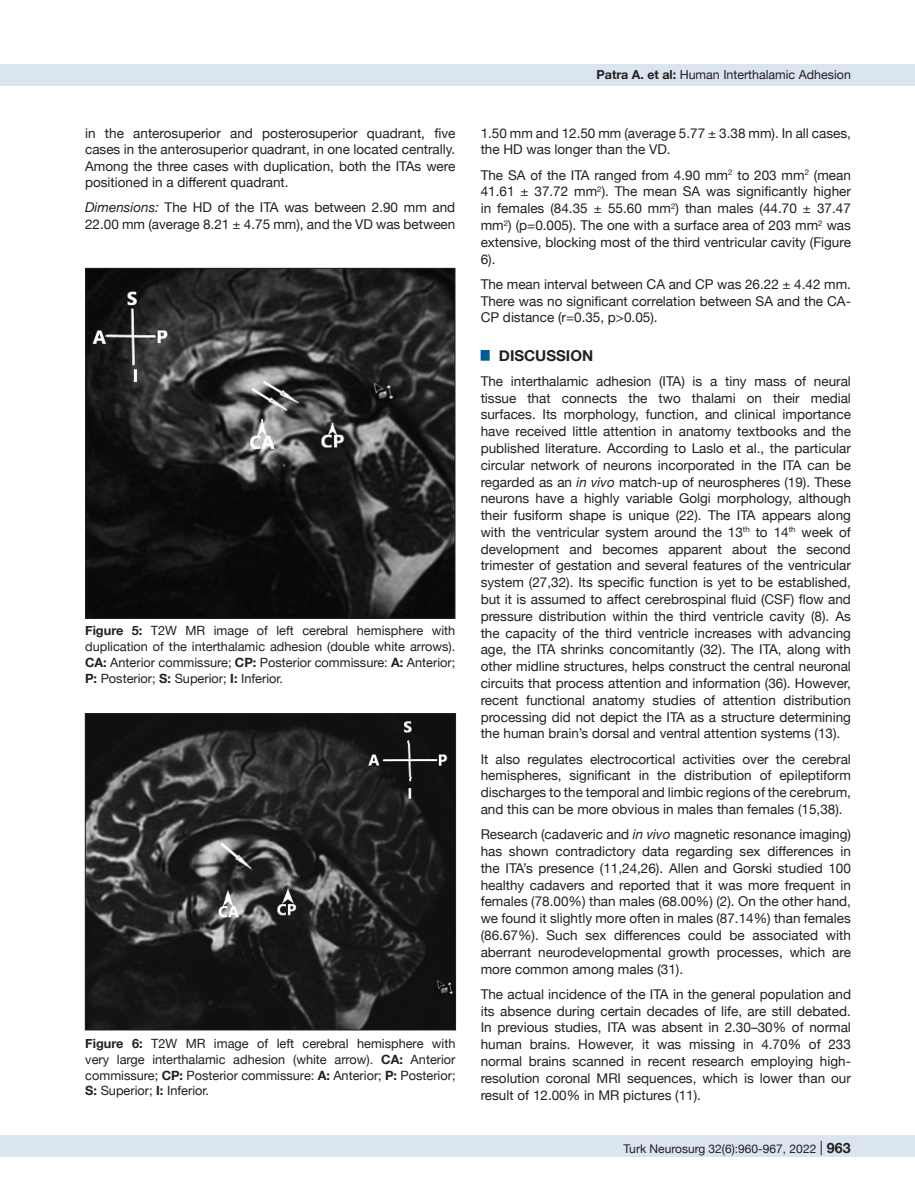
<style>
.page{position:relative;width:915px;height:1191px;background:#fff}
.page>*{position:absolute;margin:0;border:0;box-sizing:border-box;transform-origin:0 0}
.t1{font:700 15px "Helvetica Neue";color:#231f20}
.t2{font:13.5px/16.8px "Helvetica Neue";color:#231f20;text-align:justify}
.t3{font:12.75px/15.8px "Helvetica Neue";color:#231f20;text-align:justify}
.t4{font:12.45px "Helvetica Neue";color:#231f20}
.t5{font:12px "Helvetica Neue";color:#231f20}
.s1{font-style:italic}
.s2{font-weight:700}
.s3{font-size:14.25px}
.s4{font-weight:700;font-size:14.25px}
</style>
<div class="page">
<div style="left:0;top:1135px;width:914px;height:22px;background:#dbe5f0"></div>
<div style="left:0;top:64px;width:914px;height:21px;background:#dbe5f0"></div>
<img style="left:87px;top:270px;width:366px;height:346px">
<div style="left:85px;top:268px;width:370px;height:350px;border:1px solid #231f20"></div>
<img style="left:87px;top:715px;width:367px;height:313px">
<div style="left:85px;top:713px;width:371px;height:317px;border:1px solid #231f20"></div>
<p class="t2" style="left:85px;top:125px;width:371px">in the anterosuperior and posterosuperior quadrant, five cases in the anterosuperior quadrant, in one located centrally.<br>Among the three cases with duplication, both the ITAs were positioned in a different quadrant.</p>
<p class="t2" style="left:85px;top:200px;width:371px"><span class="s1">Dimensions:</span> The HD of the ITA was between 2.90 mm and<br>22.00 mm (average 8.21 ± 4.75 mm), and the VD was between</p>
<p class="t3" style="left:85px;top:623px;width:371px"><span class="s2">Figure 5:</span> T2W MR image of left cerebral hemisphere with duplication of the interthalamic adhesion (double white arrows).<br><span class="s2">CA:</span> Anterior commissure; <span class="s2">CP:</span> Posterior commissure: <span class="s2">A:</span> Anterior; <span class="s2">P:</span> Posterior; <span class="s2">S:</span> Superior; <span class="s2">I:</span> Inferior.</p>
<p class="t3" style="left:85px;top:1036px;width:371px"><span class="s2">Figure 6:</span> T2W MR image of left cerebral hemisphere with very large interthalamic adhesion (white arrow). <span class="s2">CA:</span> Anterior commissure; <span class="s2">CP:</span> Posterior commissure: <span class="s2">A:</span> Anterior; <span class="s2">P:</span> Posterior; <span class="s2">S:</span> Superior; <span class="s2">I:</span> Inferior.</p>
<p class="t4" style="left:596px;top:66px;width:256px"><span class="s2">Patra A. et al:</span> Human Interthalamic Adhesion</p>
<p class="t2" style="left:480px;top:125px;width:371px">1.50 mm and 12.50 mm (average 5.77 ± 3.38 mm). In all cases, the HD was longer than the VD.</p>
<p class="t2" style="left:480px;top:167px;width:371px">The SA of the ITA ranged from 4.90 mm<sup>2</sup> to 203 mm<sup>2</sup> (mean 41.61 ± 37.72 mm<sup>2</sup>). The mean SA was significantly higher in females (84.35 ± 55.60 mm<sup>2</sup>) than males (44.70 ± 37.47 mm<sup>2</sup>) (p=0.005). The one with a surface area of 203 mm<sup>2</sup> was extensive, blocking most of the third ventricular cavity (Figure 6).</p>
<p class="t2" style="left:480px;top:276px;width:371px">The mean interval between CA and CP was 26.22 ± 4.42 mm.<br>There was no significant correlation between SA and the CA-CP distance (r=0.35, p&gt;0.05).</p>
<p class="t1" style="left:480px;top:343px;width:114px"><sup>█</sup> DISCUSSION</p>
<p class="t2" style="left:480px;top:373px;width:371px">The interthalamic adhesion (ITA) is a tiny mass of neural tissue that connects the two thalami on their medial surfaces. Its morphology, function, and clinical importance have received little attention in anatomy textbooks and the published literature. According to Laslo et al., the particular circular network of neurons incorporated in the ITA can be regarded as an <span class="s1">in vivo</span> match-up of neurospheres (19). These neurons have a highly variable Golgi morphology, although their fusiform shape is unique (22). The ITA appears along with the ventricular system around the 13<sup>th</sup> to 14<sup>th</sup> week of development and becomes apparent about the second trimester of gestation and several features of the ventricular system (27,32). Its specific function is yet to be established, but it is assumed to affect cerebrospinal fluid (CSF) flow and pressure distribution within the third ventricle cavity (8). As the capacity of the third ventricle increases with advancing age, the ITA shrinks concomitantly (32). The ITA, along with other midline structures, helps construct the central neuronal circuits that process attention and information (36). However, recent functional anatomy studies of attention distribution processing did not depict the ITA as a structure determining the human brain’s dorsal and ventral attention systems (13).</p>
<p class="t2" style="left:480px;top:751px;width:371px">It also regulates electrocortical activities over the cerebral hemispheres, significant in the distribution of epileptiform discharges to the temporal and limbic regions of the cerebrum, and this can be more obvious in males than females (15,38).</p>
<p class="t2" style="left:480px;top:827px;width:371px">Research (cadaveric and <span class="s1">in vivo</span> magnetic resonance imaging) has shown contradictory data regarding sex differences in the ITA’s presence (11,24,26). Allen and Gorski studied 100 healthy cadavers and reported that it was more frequent in females (78.00%) than males (68.00%) (2). On the other hand, we found it slightly more often in males (87.14%) than females (86.67%). Such sex differences could be associated with aberrant neurodevelopmental growth processes, which are more common among males (31).</p>
<p class="t2" style="left:480px;top:986px;width:371px">The actual incidence of the ITA in the general population and its absence during certain decades of life, are still debated.<br>In previous studies, ITA was absent in 2.30–30% of normal human brains. However, it was missing in 4.70% of 233 normal brains scanned in recent research employing high&shy;resolution coronal MRI sequences, which is lower than our result of 12.00% in MR pictures (11).</p>
<p class="t5" style="left:623px;top:1140px;width:250px">Turk Neurosurg 32(6):960-967, 2022 <span class="s3">|</span> <span class="s4">963963</span></p>
</div>
